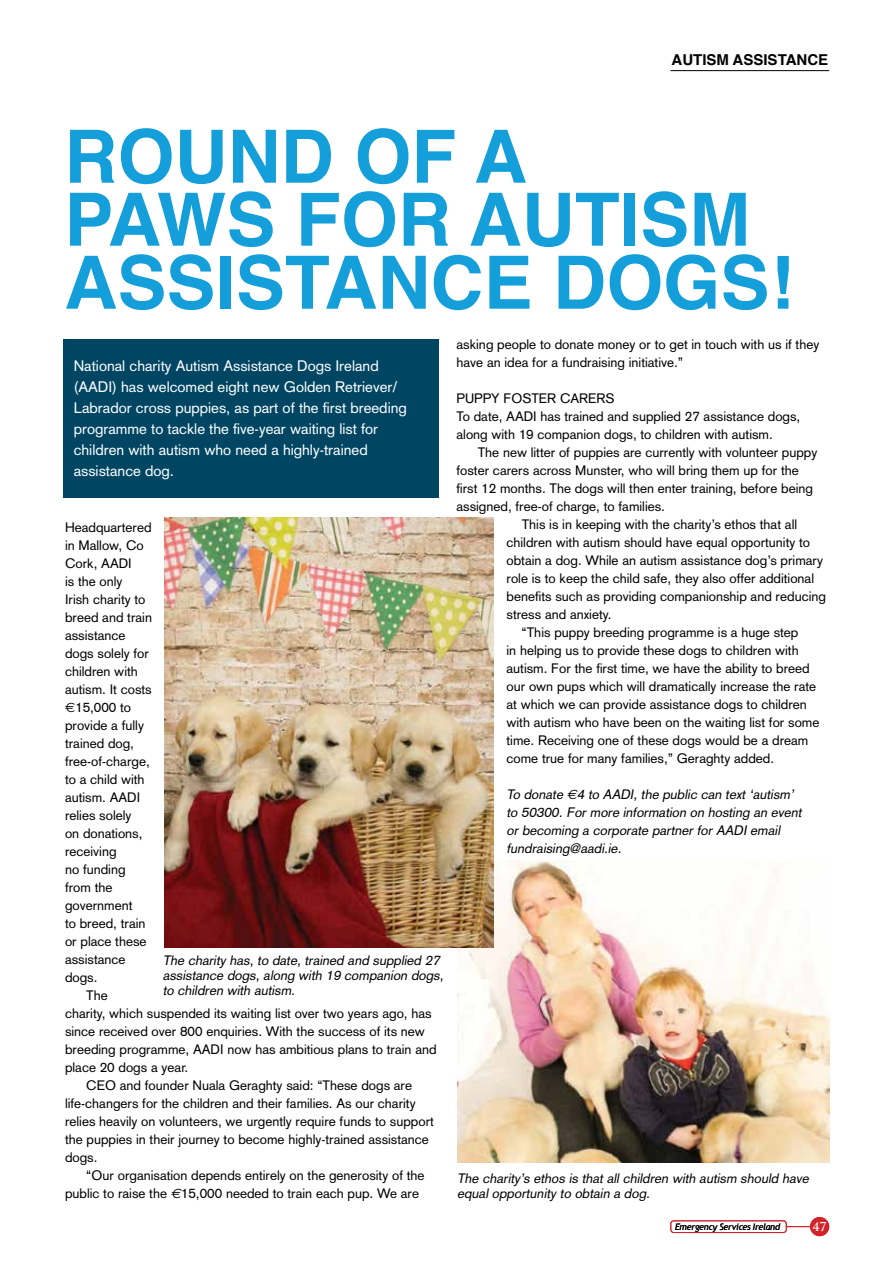
<style>
.page{position:relative;width:893px;height:1263px;background:#fff}
.page>*{position:absolute;margin:0;border:0;box-sizing:border-box;transform-origin:0 0}
.t1{font:700 73.5px/63px "Helvetica";color:#149eda}
.t2{font:15px/21px "Akzidenz Grotesk";color:#fff}
.t3{font:700 15px "Helvetica";color:#000}
.t4{font:13.5px/18px "Akzidenz Grotesk";color:#000}
.t5{font:italic 13.5px/15px "Akzidenz Grotesk";color:#000}
.t6{font:700 12px "Trajan Pro";color:#fff}
.t7{font:italic 9px "Trebuchet MS";letter-spacing:-.025em;color:#000}
.s1{font-family:"Euro Sans"}
.s2{font-family:"Euro Sans";font-style:italic}
</style>
<div class="page">
<img style="left:457px;top:860px;width:373px;height:302px">
<div style="left:810px;top:1217px;width:19px;height:19px;background:#d2232a;border-radius:50%"></div>
<svg style="left:787px;top:1226px;width:23px;height:1px"></svg>
<div style="left:670px;top:1220px;width:117px;height:13px;border:1px solid #d2232a;border-radius:3px"></div>
<hr style="left:670px;top:70px;width:159px;height:1px;background:#000">
<div style="left:64px;top:339px;width:375px;height:159px;background:#004663"></div>
<img style="left:165px;top:517px;width:329px;height:431px">
<p class="t3" style="left:671px;top:48px;width:158px">AUTISM ASSISTANCE</p>
<h1 class="t1" style="left:64px;top:126px;width:731px">ROUND OF A<br>PAWS FOR AUTISM<br>ASSISTANCE DOGS!</h1>
<p class="t2" style="left:74px;top:356px;width:335px">National charity Autism Assistance Dogs Ireland (AADI) has welcomed eight new Golden Retriever/ Labrador cross puppies, as part of the first breeding programme to tackle the five-year waiting list for children with autism who need a highly-trained assistance dog.</p>
<p class="t4" style="left:65px;top:518px;width:88px">Headquartered</p>
<p class="t4" style="left:65px;top:536px;width:80px">in Mallow, Co</p>
<p class="t4" style="left:65px;top:554px;width:68px">Cork, AADI</p>
<p class="t4" style="left:65px;top:572px;width:59px">is the only</p>
<p class="t4" style="left:65px;top:590px;width:82px">Irish charity to</p>
<p class="t4" style="left:65px;top:608px;width:88px">breed and train</p>
<p class="t4" style="left:65px;top:626px;width:62px">assistance</p>
<p class="t4" style="left:65px;top:644px;width:85px">dogs solely for</p>
<p class="t4" style="left:65px;top:662px;width:74px">children with</p>
<p class="t4" style="left:65px;top:680px;width:88px">autism. It costs</p>
<p class="t4" style="left:65px;top:698px;width:68px"><span class="s1">€</span>15,000 to</p>
<p class="t4" style="left:65px;top:716px;width:81px">provide a fully</p>
<p class="t4" style="left:65px;top:734px;width:71px">trained dog,</p>
<p class="t4" style="left:65px;top:752px;width:86px">free-of-charge,</p>
<p class="t4" style="left:65px;top:770px;width:81px">to a child with</p>
<p class="t4" style="left:65px;top:788px;width:77px">autism. AADI</p>
<p class="t4" style="left:65px;top:806px;width:68px">relies solely</p>
<p class="t4" style="left:65px;top:824px;width:79px">on donations,</p>
<p class="t4" style="left:65px;top:842px;width:53px">receiving</p>
<p class="t4" style="left:65px;top:860px;width:62px">no funding</p>
<p class="t4" style="left:65px;top:878px;width:49px">from the</p>
<p class="t4" style="left:65px;top:896px;width:69px">government</p>
<p class="t4" style="left:65px;top:914px;width:82px">to breed, train</p>
<p class="t4" style="left:65px;top:932px;width:83px">or place these</p>
<p class="t4" style="left:65px;top:950px;width:62px">assistance</p>
<p class="t4" style="left:65px;top:968px;width:34px">dogs.</p>
<p class="t4" style="left:86px;top:986px;width:23px">The</p>
<p class="t4" style="left:65px;top:1004px;width:368px">charity, which suspended its waiting list over two years ago, has</p>
<p class="t4" style="left:65px;top:1022px;width:361px">since received over 800 enquiries. With the success of its new</p>
<p class="t4" style="left:65px;top:1040px;width:373px">breeding programme, AADI now has ambitious plans to train and</p>
<p class="t4" style="left:65px;top:1058px;width:125px">place 20 dogs a year.</p>
<p class="t4" style="left:86px;top:1076px;width:327px">CEO and founder Nuala Geraghty said: “These dogs are</p>
<p class="t4" style="left:65px;top:1094px;width:352px">life-changers for the children and their families. As our charity</p>
<p class="t4" style="left:65px;top:1112px;width:370px">relies heavily on volunteers, we urgently require funds to support</p>
<p class="t4" style="left:65px;top:1130px;width:365px">the puppies in their journey to become highly-trained assistance</p>
<p class="t4" style="left:65px;top:1148px;width:34px">dogs.</p>
<p class="t4" style="left:86px;top:1166px;width:340px">“Our organisation depends entirely on the generosity of the</p>
<p class="t4" style="left:65px;top:1184px;width:356px">public to raise the <span class="s2">€</span>15,000 needed to train each pup. We are</p>
<p class="t5" style="left:163px;top:953px;width:285px">The charity has, to date, trained and supplied 27 assistance dogs, along with 19 companion dogs, to children with autism.</p>
<p class="t4" style="left:456px;top:336px;width:364px">asking people to donate money or to get in touch with us if they have an idea for a fundraising initiative.”</p>
<p class="t4" style="left:456px;top:390px;width:345px">PUPPY FOSTER CARERS<br>To date, AADI has trained and supplied 27 assistance dogs, along with 19 companion dogs, to children with autism.</p>
<p class="t4" style="left:478px;top:444px;width:341px">The new litter of puppies are currently with volunteer puppy</p>
<p class="t4" style="left:456px;top:462px;width:344px">foster carers across Munster, who will bring them up for the</p>
<p class="t4" style="left:456px;top:480px;width:358px">first 12 months. The dogs will then enter training, before being</p>
<p class="t4" style="left:456px;top:498px;width:210px">assigned, free-of charge, to families.</p>
<p class="t4" style="left:522px;top:516px;width:277px">This is in keeping with the charity’s ethos that all</p>
<p class="t4" style="left:507px;top:534px;width:305px">children with autism should have equal opportunity to</p>
<p class="t4" style="left:507px;top:552px;width:318px">obtain a dog. While an autism assistance dog’s primary</p>
<p class="t4" style="left:507px;top:570px;width:309px">role is to keep the child safe, they also offer additional</p>
<p class="t4" style="left:507px;top:588px;width:321px">benefits such as providing companionship and reducing</p>
<p class="t4" style="left:507px;top:606px;width:107px">stress and anxiety.</p>
<p class="t4" style="left:522px;top:624px;width:278px">“This puppy breeding programme is a huge step</p>
<p class="t4" style="left:507px;top:642px;width:294px">in helping us to provide these dogs to children with</p>
<p class="t4" style="left:507px;top:660px;width:305px">autism. For the first time, we have the ability to breed</p>
<p class="t4" style="left:507px;top:678px;width:311px">our own pups which will dramatically increase the rate</p>
<p class="t4" style="left:507px;top:696px;width:302px">at which we can provide assistance dogs to children</p>
<p class="t4" style="left:507px;top:714px;width:314px">with autism who have been on the waiting list for some</p>
<p class="t4" style="left:507px;top:732px;width:303px">time. Receiving one of these dogs would be a dream</p>
<p class="t4" style="left:507px;top:750px;width:269px">come true for many families,” Geraghty added.</p>
<p class="t5" style="left:507px;top:786px;width:299px;line-height:18px">To donate <span class="s1">€</span>4 to AADI, the public can text ‘autism’ to 50300. For more information on hosting an event or becoming a corporate partner for AADI email fundraising@aadi.ie.</p>
<p class="t5" style="left:457px;top:1170px;width:356px">The charity’s ethos is that all children with autism should have equal opportunity to obtain a dog.</p>
<p class="t7" style="left:675px;top:1221px;width:107px">Emergency Services Ireland</p>
<p class="t6" style="left:812px;top:1219px;width:16px">47</p>
</div>
